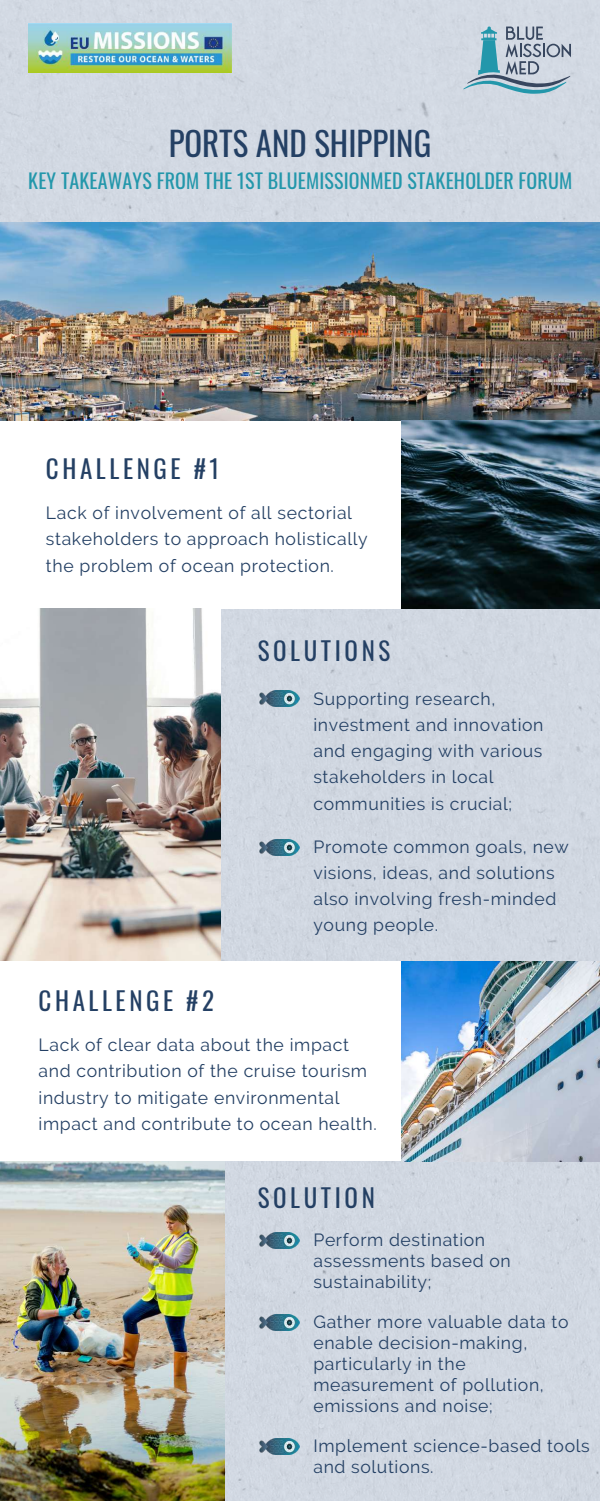
<style>
.page{position:relative;width:600px;height:1501px;background:#fff}
.page>*{position:absolute;margin:0;border:0;box-sizing:border-box;transform-origin:0 0}
.t1{font:32.9px "Oswald";color:#244064}
.t2{font:25px "Oswald";letter-spacing:.145em;color:#244064}
.t3{font:20px "Oswald";letter-spacing:.01em;color:#2397ab}
.t4{font:17.6px/26.2px "Raleway";letter-spacing:.035em;color:#244064}
</style>
<div class="page">
<div style="left:0;top:0;width:600px;height:1500px;background:#d1d8e2"></div>
<div style="left:0;top:420px;width:600px;height:189px;background:#fff"></div>
<img style="left:0;top:222px;width:600px;height:198px">
<img style="left:401px;top:420px;width:199px;height:188px">
<img style="left:0;top:608px;width:220px;height:353px">
<div style="left:0;top:961px;width:600px;height:200px;background:#fff"></div>
<img style="left:258px;top:691px;width:42px;height:15px">
<img style="left:401px;top:961px;width:199px;height:199px">
<img style="left:0;top:1161px;width:224px;height:339px">
<img style="left:258px;top:839px;width:42px;height:16px">
<svg style="left:463px;top:27px;width:108px;height:67px;background:#a5bbc8"></svg>
<img style="left:29px;top:24px;width:202px;height:49px">
<img style="left:258px;top:1232px;width:42px;height:16px">
<img style="left:258px;top:1314px;width:42px;height:15px">
<img style="left:258px;top:1438px;width:42px;height:16px">
<h1 class="t1" style="left:169px;top:118px;width:264px">PORTS AND SHIPPING</h1>
<p class="t3" style="left:28px;top:165px;width:546px">KEY TAKEAWAYS FROM THE 1ST BLUEMISSIONMED STAKEHOLDER FORUM</p>
<h2 class="t2" style="left:46px;top:449px;width:175px">CHALLENGE #1</h2>
<p class="t4" style="left:46px;top:499px;width:323px">Lack of involvement of all sectorial stakeholders to approach holistically the problem of ocean protection.</p>
<h2 class="t2" style="left:258px;top:631px;width:134px">SOLUTIONS</h2>
<p class="t4" style="left:313px;top:685px;width:232px">Supporting research, investment and innovation and engaging with various stakeholders in local communities is crucial;</p>
<p class="t4" style="left:313px;top:833px;width:257px">Promote common goals, new visions, ideas, and solutions also involving fresh-minded young people.</p>
<h2 class="t2" style="left:39px;top:980px;width:177px">CHALLENGE #2</h2>
<p class="t4" style="left:39px;top:1031px;width:340px">Lack of clear data about the impact and contribution of the cruise tourism industry to mitigate environmental impact and contribute to ocean health.</p>
<h2 class="t2" style="left:258px;top:1178px;width:119px">SOLUTION</h2>
<p class="t4" style="left:313px;top:1229px;width:199px;line-height:21px">Perform destination assessments based on sustainability;</p>
<p class="t4" style="left:313px;top:1310px;width:257px;line-height:21px">Gather more valuable data to enable decision-making, particularly in the measurement of pollution, emissions and noise;</p>
<p class="t4" style="left:313px;top:1434px;width:278px;line-height:21px">Implement science-based tools and solutions.</p>
</div>
